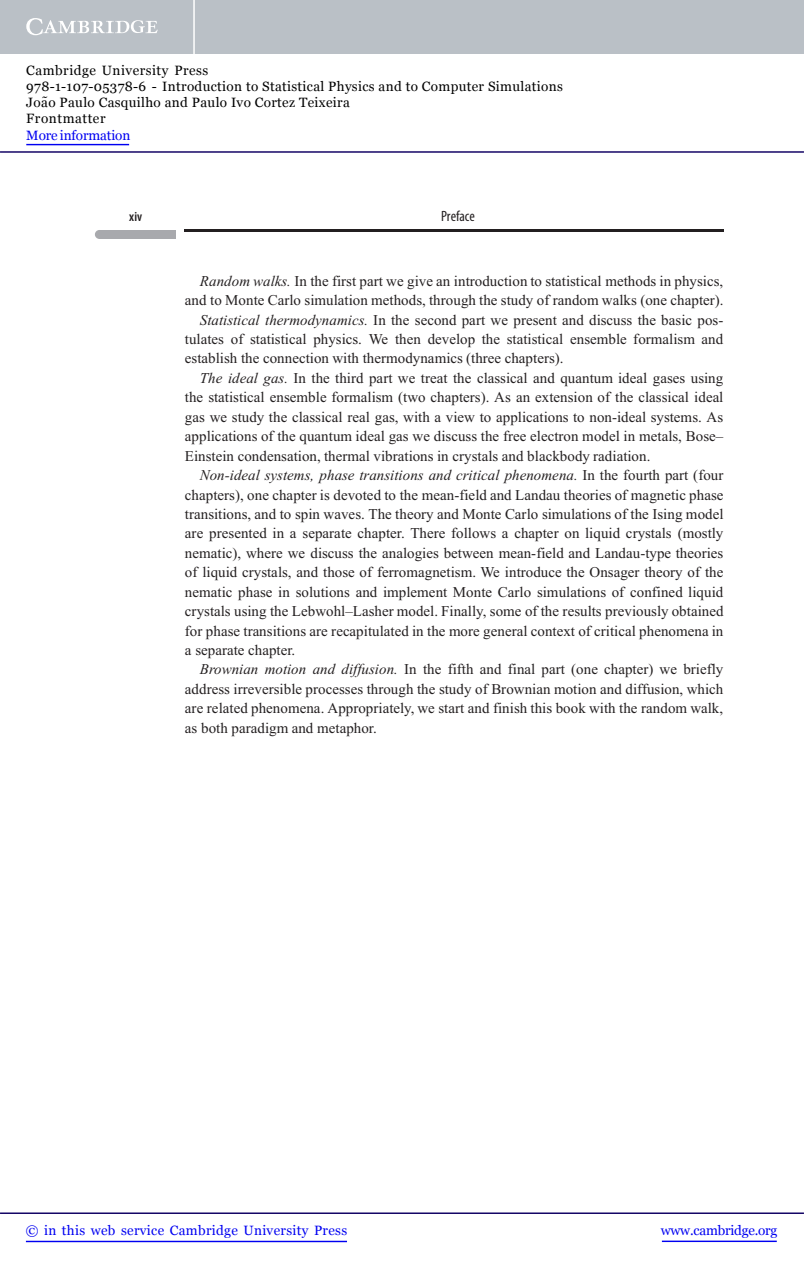
<style>
.page{position:relative;width:804px;height:1264px;background:#fff}
.page>*{position:absolute;margin:0;border:0;box-sizing:border-box;transform-origin:0 0}
.t1{font:15px "Times New Roman";letter-spacing:.005em;color:#231f20}
.t2{font:italic 15px "Times New Roman";letter-spacing:.005em;color:#231f20}
.t3{font:condensed 15px "Myriad Pro";color:#231f20}
.t4{font:13.5px/16.2px "Georgia";letter-spacing:.025em;color:#000}
.t5{font:13.5px "Georgia";letter-spacing:.025em;color:#0000f1}
.t6{font:13.5px "Georgia";letter-spacing:-.015em;color:#0000f1}
.t7{font:13.5px "Georgia";letter-spacing:-.01em;color:#0000f1}
.t8{font:600 condensed 13.5px "Myriad Pro";color:#231f20}
.s1{font-style:italic}
.s2{font-style:normal}
</style>
<div class="page">
<img style="left:185px;top:230px;width:538px;height:1px">
<div style="left:99px;top:230px;width:77px;height:9px;background:#a8a9ad"></div>
<div style="left:95px;top:230px;width:9px;height:9px;background:#a8a9ad;border-radius:50%"></div>
<div style="left:0;top:0;width:804px;height:54px;background:#bac0c6"></div>
<svg style="left:26px;top:18px;width:132px;height:17px"></svg>
<hr style="left:193px;top:0;width:2px;height:54px;background:#fff">
<hr style="left:0;top:151px;width:804px;height:2px;background:#150666">
<hr style="left:662px;top:1240px;width:114px;height:2px;background:#0000f1">
<hr style="left:0;top:1212px;width:804px;height:1px;background:#150666">
<hr style="left:26px;top:1240px;width:321px;height:2px;background:#0000f1">
<hr style="left:26px;top:144px;width:103px;height:1px;background:#0000f1">
<p class="t4" style="left:26px;top:62px;width:538px">Cambridge University Press<br>978-1-107-05378-6 - Introduction to Statistical Physics and to Computer Simulations Joao Paulo Casquilho and Paulo Ivo Cortez Teixeira<br>Frontmatter</p>
<p class="t7" style="left:26px;top:127px;width:105px">More information</p>
<p class="t4" style="left:41px;top:94px;width:8px">˜</p>
<p class="t8" style="left:129px;top:212px;width:14px">xiv</p>
<p class="t3" style="left:441px;top:211px;width:35px">Preface</p>
<p class="t1" style="left:200px;top:275px;width:525px"><span class="s1">Random walks.</span> In the first part we give an introduction to statistical methods in physics,</p>
<p class="t1" style="left:185px;top:295px;width:540px">and to Monte Carlo simulation methods, through the study of random walks (one chapter).</p>
<p class="t1" style="left:200px;top:314px;width:525px"><span class="s1">Statistical thermodynamics.</span> In the second part we present and discuss the basic pos-</p>
<p class="t1" style="left:185px;top:333px;width:540px">tulates of statistical physics. We then develop the statistical ensemble formalism and</p>
<p class="t1" style="left:185px;top:353px;width:380px">establish the connection with thermodynamics (three chapters).</p>
<p class="t1" style="left:200px;top:372px;width:525px"><span class="s1">The ideal gas.</span> In the third part we treat the classical and quantum ideal gases using</p>
<p class="t1" style="left:185px;top:392px;width:540px">the statistical ensemble formalism (two chapters). As an extension of the classical ideal</p>
<p class="t1" style="left:185px;top:411px;width:540px">gas we study the classical real gas, with a view to applications to non-ideal systems. As</p>
<p class="t1" style="left:185px;top:431px;width:540px">applications of the quantum ideal gas we discuss the free electron model in metals, Bose–</p>
<p class="t1" style="left:185px;top:450px;width:467px">Einstein condensation, thermal vibrations in crystals and blackbody radiation.</p>
<p class="t2" style="left:200px;top:470px;width:525px">Non-ideal systems, phase transitions and critical phenomena. <span class="s2">In the fourth part (four</span></p>
<p class="t1" style="left:185px;top:489px;width:540px">chapters), one chapter is devoted to the mean-field and Landau theories of magnetic phase</p>
<p class="t1" style="left:185px;top:508px;width:540px">transitions, and to spin waves. The theory and Monte Carlo simulations of the Ising model</p>
<p class="t1" style="left:185px;top:528px;width:540px">are presented in a separate chapter. There follows a chapter on liquid crystals (mostly</p>
<p class="t1" style="left:185px;top:547px;width:540px">nematic), where we discuss the analogies between mean-field and Landau-type theories</p>
<p class="t1" style="left:185px;top:567px;width:540px">of liquid crystals, and those of ferromagnetism. We introduce the Onsager theory of the</p>
<p class="t1" style="left:185px;top:586px;width:540px">nematic phase in solutions and implement Monte Carlo simulations of confined liquid</p>
<p class="t1" style="left:185px;top:605px;width:540px">crystals using the Lebwohl–Lasher model. Finally, some of the results previously obtained</p>
<p class="t1" style="left:185px;top:625px;width:540px">for phase transitions are recapitulated in the more general context of critical phenomena in</p>
<p class="t1" style="left:185px;top:644px;width:112px">a separate chapter.</p>
<p class="t1" style="left:200px;top:664px;width:525px"><span class="s1">Brownian motion and diffusion.</span> In the fifth and final part (one chapter) we briefly</p>
<p class="t1" style="left:185px;top:683px;width:540px">address irreversible processes through the study of Brownian motion and diffusion, which</p>
<p class="t1" style="left:185px;top:703px;width:540px">are related phenomena. Appropriately, we start and finish this book with the random walk,</p>
<p class="t1" style="left:185px;top:722px;width:193px">as both paradigm and metaphor.</p>
<p class="t5" style="left:26px;top:1222px;width:323px">© in this web service Cambridge University Press</p>
<p class="t6" style="left:661px;top:1222px;width:118px">www.cambridge.org</p>
</div>
